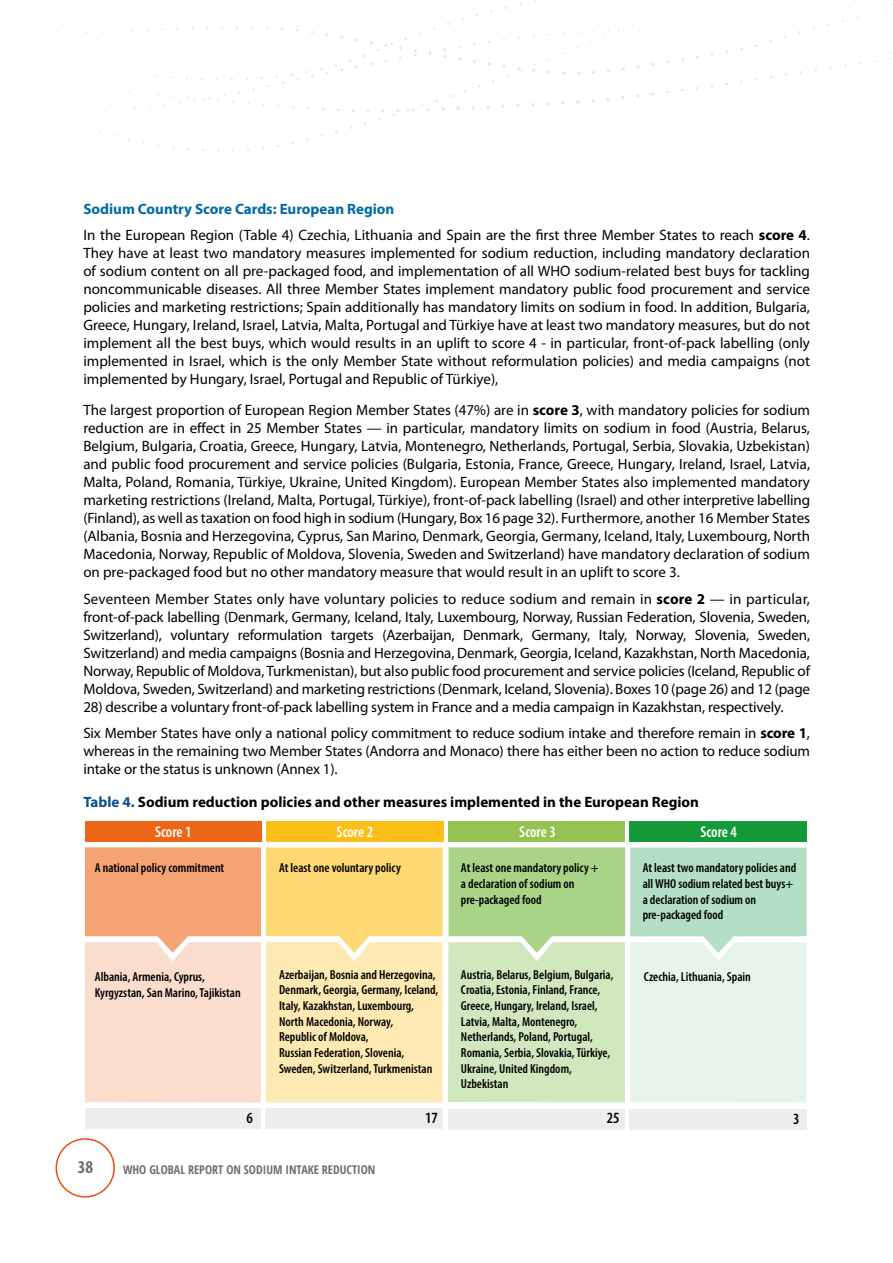
<style>
.page{position:relative;width:893px;height:1263px;background:#fff}
.page>*{position:absolute;margin:0;border:0;box-sizing:border-box;transform-origin:0 0}
.t1{font:700 condensed 18px "Myriad Pro";color:#706f6f}
.t2{font:600 condensed 15.6px "Myriad Pro";color:#fff}
.t3{font:600 condensed 15.6px "Myriad Pro";color:#000}
.t4{font:15px/18px "Myriad Pro";letter-spacing:-.01em;color:#000}
.t5{font:700 15px "Myriad Pro";color:#000}
.t6{font:600 condensed 13.05px/15.6px "Myriad Pro";color:#000}
.t7{font:700 condensed 12px "Open Sans";color:#706f6f}
.s1{font-weight:700;color:#006aa3}
.s2{font-weight:700}
.s3{color:#08508c}
</style>
<div class="page">
<div style="left:56px;top:1138px;width:59px;height:59px;border:2px solid #e94e0f;border-radius:50%"></div>
<svg style="left:392px;top:109px;width:8px;height:7px"></svg>
<svg style="left:407px;top:109px;width:8px;height:3px"></svg>
<svg style="left:421px;top:85px;width:59px;height:26px"></svg>
<svg style="left:443px;top:48px;width:3px;height:10px"></svg>
<svg style="left:414px;top:49px;width:3px;height:7px"></svg>
<svg style="left:349px;top:38px;width:44px;height:30px"></svg>
<div style="left:630px;top:821px;width:177px;height:21px;background:#159a39"></div>
<div style="left:629px;top:1109px;width:178px;height:20px;background:#ededed"></div>
<svg style="left:448px;top:847px;width:359px;height:255px;background:#cde7c6"></svg>
<div style="left:448px;top:821px;width:177px;height:21px;background:#95c353"></div>
<div style="left:448px;top:1109px;width:177px;height:20px;background:#ededed"></div>
<div style="left:266px;top:821px;width:177px;height:21px;background:#fcbf17"></div>
<div style="left:266px;top:1109px;width:177px;height:20px;background:#ededed"></div>
<svg style="left:85px;top:847px;width:358px;height:255px;background:#fad7a7"></svg>
<div style="left:85px;top:821px;width:176px;height:21px;background:#ec6618"></div>
<div style="left:85px;top:1109px;width:176px;height:20px;background:#ededed"></div>
<p class="t4" style="left:83px;top:195px;width:728px;line-height:26.5px"><span class="s1">Sodium Country Score Cards: European Region<br></span>In the European Region (Table 4) Czechia, Lithuania and Spain are the first three Member States to reach <span class="s2">score 4</span>.</p>
<p class="t4" style="left:83px;top:244px;width:728px;text-align:justify">They have at least two mandatory measures implemented for sodium reduction, including mandatory declaration of sodium content on all pre-packaged food, and implementation of all WHO sodium-related best buys for tackling noncommunicable diseases. All three Member States implement mandatory public food procurement and service policies and marketing restrictions; Spain additionally has mandatory limits on sodium in food. In addition, Bulgaria, Greece, Hungary, Ireland, Israel, Latvia, Malta, Portugal and Türkiye have at least two mandatory measures, but do not implement all the best buys, which would results in an uplift to score 4 - in particular, front-of-pack labelling (only implemented in Israel, which is the only Member State without reformulation policies) and media campaigns (not implemented by Hungary, Israel, Portugal and Republic of Türkiye),</p>
<p class="t4" style="left:83px;top:401px;width:728px;text-align:justify">The largest proportion of European Region Member States (47%) are in <span class="s2">score 3</span>, with mandatory policies for sodium reduction are in effect in 25 Member States — in particular, mandatory limits on sodium in food (Austria, Belarus, Belgium, Bulgaria, Croatia, Greece, Hungary, Latvia, Montenegro, Netherlands, Portugal, Serbia, Slovakia, Uzbekistan) and public food procurement and service policies (Bulgaria, Estonia, France, Greece, Hungary, Ireland, Israel, Latvia, Malta, Poland, Romania, Türkiye, Ukraine, United Kingdom). European Member States also implemented mandatory marketing restrictions (Ireland, Malta, Portugal, Türkiye), front-of-pack labelling (Israel) and other interpretive labelling (Finland), as well as taxation on food high in sodium (Hungary, Box 16 page 32). Furthermore, another 16 Member States (Albania, Bosnia and Herzegovina, Cyprus, San Marino, Denmark, Georgia, Germany, Iceland, Italy, Luxembourg, North Macedonia, Norway, Republic of Moldova, Slovenia, Sweden and Switzerland) have mandatory declaration of sodium on pre-packaged food but no other mandatory measure that would result in an uplift to score 3.</p>
<p class="t4" style="left:83px;top:589px;width:728px;text-align:justify">Seventeen Member States only have voluntary policies to reduce sodium and remain in <span class="s2">score 2</span> — in particular, front-of-pack labelling (Denmark, Germany, Iceland, Italy, Luxembourg, Norway, Russian Federation, Slovenia, Sweden, Switzerland), voluntary reformulation targets (Azerbaijan, Denmark, Germany, Italy, Norway, Slovenia, Sweden, Switzerland) and media campaigns (Bosnia and Herzegovina, Denmark, Georgia, Iceland, Kazakhstan, North Macedonia, Norway, Republic of Moldova, Turkmenistan), but also public food procurement and service policies (Iceland, Republic of Moldova, Sweden, Switzerland) and marketing restrictions (Denmark, Iceland, Slovenia). Boxes 10 (page 26) and 12 (page</p>
<p class="t4" style="left:83px;top:693px;width:728px;line-height:26.5px">28) describe a voluntary front-of-pack labelling system in France and a media campaign in Kazakhstan, respectively.<br>Six Member States have only a national policy commitment to reduce sodium intake and therefore remain in <span class="s2">score 1</span>,</p>
<p class="t4" style="left:83px;top:742px;width:728px">whereas in the remaining two Member States (Andorra and Monaco) there has either been no action to reduce sodium intake or the status is unknown (Annex 1).</p>
<p class="t5" style="left:83px;top:792px;width:617px"><span class="s3">Table 4.</span> Sodium reduction policies and other measures implemented in the European Region</p>
<p class="t2" style="left:155px;top:822px;width:38px">Score 1</p>
<p class="t6" style="left:95px;top:860px;width:131px">A national policy commitment</p>
<p class="t2" style="left:337px;top:822px;width:38px">Score 2</p>
<p class="t6" style="left:279px;top:860px;width:123px">At least one voluntary policy</p>
<p class="t2" style="left:519px;top:822px;width:38px">Score 3</p>
<p class="t6" style="left:461px;top:860px;width:139px">At least one mandatory policy + a declaration of sodium on pre-packaged food</p>
<p class="t2" style="left:700px;top:822px;width:38px">Score 4</p>
<p class="t6" style="left:643px;top:860px;width:155px">At least two mandatory policies and all WHO sodium related best buys+ a declaration of sodium on pre-packaged food</p>
<p class="t6" style="left:95px;top:969px;width:147px">Albania, Armenia, Cyprus,<br>Kyrgyzstan, San Marino, Tajikistan</p>
<p class="t3" style="left:246px;top:1108px;width:8px">6</p>
<p class="t6" style="left:279px;top:966px;width:161px">Azerbaijan, Bosnia and Herzegovina,<br>Denmark, Georgia, Germany, Iceland,<br>Italy, Kazakhstan, Luxembourg,<br>North Macedonia, Norway,<br>Republic of Moldova,<br>Russian Federation, Slovenia,<br>Sweden, Switzerland, Turkmenistan</p>
<p class="t3" style="left:425px;top:1108px;width:14px">17</p>
<p class="t6" style="left:461px;top:966px;width:154px">Austria, Belarus, Belgium, Bulgaria,<br>Croatia, Estonia, Finland, France,<br>Greece, Hungary, Ireland, Israel,<br>Latvia, Malta, Montenegro,<br>Netherlands, Poland, Portugal,<br>Romania, Serbia, Slovakia, Türkiye,<br>Ukraine, United Kingdom,<br>Uzbekistan</p>
<p class="t3" style="left:607px;top:1108px;width:14px">25</p>
<p class="t6" style="left:644px;top:969px;width:109px">Czechia, Lithuania, Spain</p>
<p class="t3" style="left:793px;top:1109px;width:8px">3</p>
<p class="t1" style="left:78px;top:1155px;width:17px">38</p>
<p class="t7" style="left:123px;top:1161px;width:254px">WHO GLOBAL REPORT ON SODIUM INTAKE REDUCTION</p>
</div>
